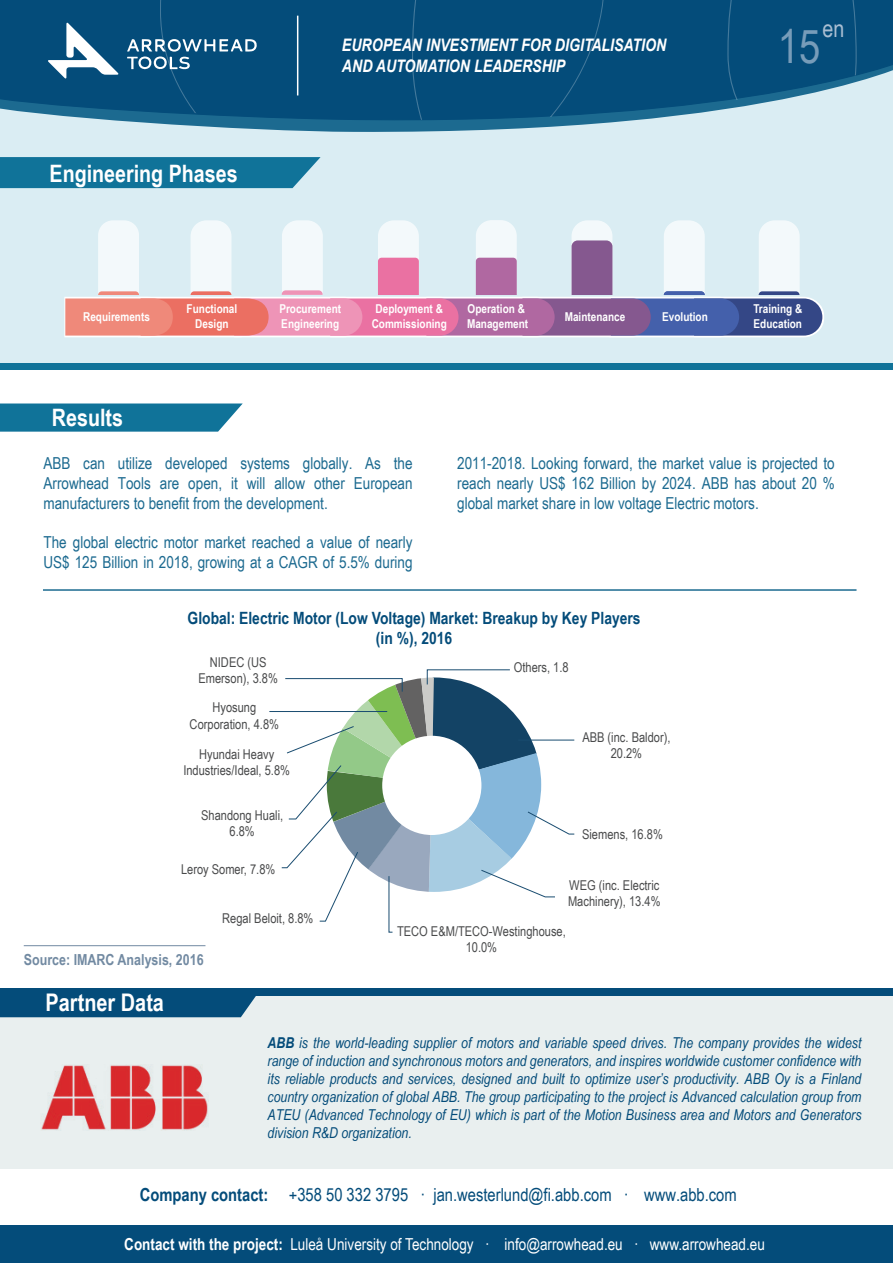
<style>
.page{position:relative;width:893px;height:1263px;background:#fff}
.page>*{position:absolute;margin:0;border:0;box-sizing:border-box;transform-origin:0 0}
.t1{font:46.65px "Arial Narrow";color:#779cb9}
.t2{font:700 24.3px "Arial Narrow";color:#fff}
.t3{font:700 24px "Arial Narrow";color:#fff}
.t4{font:24px "Arial Narrow";color:#a9bed2}
.t5{font:18px "Arial Narrow";color:#044c7a}
.t6{font:italic 700 17.25px/20.7px "Arial Narrow";color:#fff}
.t7{font:700 16.95px/19.8px "Arial Narrow";color:#044c7a;text-align:center}
.t8{font:16.5px/19.8px "Arial Narrow";color:#1c6a90;text-align:justify}
.t9{font:16.5px "Arial Narrow";color:#fff}
.t10{font:700 15.15px "Arial Narrow";color:#728aa2}
.t11{font:italic 15px/18px "Arial Narrow";color:#044c7a;text-align:justify}
.t12{font:13.5px/16.2px "Arial Narrow";color:#494a4b;text-align:center}
.t13{font:700 12.15px/14.7px "Arial Narrow";color:#fff}
.s1{font-weight:700}
</style>
<div class="page">
<div style="left:0;top:990px;width:893px;height:179px;background:#e9efef"></div>
<div style="left:0;top:360px;width:893px;height:10px;background:#107399"></div>
<div style="left:0;top:0;width:893px;height:363px;background:#daedf3"></div>
<svg style="left:0;top:403px;width:243px;height:29px;background:#237ea1"></svg>
<svg style="left:234px;top:128px;width:293px;height:4px"></svg>
<svg style="left:0;top:0;width:546px;height:128px;background:#1f628a"></svg>
<svg style="left:605px;top:0;width:122px;height:123px;background:#115682"></svg>
<svg style="left:160px;top:0;width:445px;height:127px;background:#074f7c"></svg>
<svg style="left:727px;top:0;width:166px;height:109px;background:#26678e"></svg>
<svg style="left:48px;top:23px;width:70px;height:56px;background:#5384a4"></svg>
<svg style="left:127px;top:39px;width:130px;height:31px;background:#3d7498"></svg>
<hr style="left:297px;top:16px;width:1px;height:79px;background:#fff">
<div style="left:0;top:1225px;width:893px;height:38px;background:#044c7a"></div>
<div style="left:0;top:988px;width:893px;height:7px;background:#044c7a"></div>
<div style="left:0;top:995px;width:261px;height:22px;background:#044c7a"></div>
<svg style="left:0;top:157px;width:321px;height:31px;background:#19789d"></svg>
<hr style="left:43px;top:589px;width:813px;height:2px;background:#1c6b90">
<svg style="left:64px;top:220px;width:760px;height:117px"></svg>
<hr style="left:269px;top:711px;width:118px;height:1px;background:#194c70">
<svg style="left:281px;top:669px;width:294px;height:264px"></svg>
<img style="left:41px;top:1065px;width:167px;height:66px">
<hr style="left:24px;top:945px;width:181px;height:1px;background:#728aa2">
<h3 class="t3" style="left:50px;top:155px;width:190px">Engineering Phases</h3>
<p class="t6" style="left:342px;top:34px;width:326px">EUROPEAN INVESTMENT FOR DIGITALISATION<br>AND AUTOMATION LEADERSHIP</p>
<h1 class="t1" style="left:778px;top:12px;width:44px">15</h1>
<h3 class="t4" style="left:822px;top:11px;width:23px">en</h3>
<p class="t13" style="left:83px;top:308px;width:68px">Requirements</p>
<p class="t13" style="left:187px;top:301px;width:52px;text-align:center">Functional<br>Design</p>
<p class="t13" style="left:279px;top:301px;width:63px">Procurement<br>Engineering</p>
<p class="t13" style="left:372px;top:301px;width:77px;text-align:center">Deployment &amp;<br>Commissioning</p>
<p class="t13" style="left:467px;top:301px;width:63px">Operation &amp;<br>Management</p>
<p class="t13" style="left:565px;top:308px;width:62px">Maintenance</p>
<p class="t13" style="left:662px;top:308px;width:47px">Evolution</p>
<p class="t13" style="left:753px;top:301px;width:50px">Training &amp;<br>Education</p>
<h3 class="t3" style="left:52px;top:400px;width:73px">Results</h3>
<p class="t8" style="left:43px;top:453px;width:371px">ABB can utilize developed systems globally. As the Arrowhead Tools are open, it will allow other European manufacturers to benefit from the development.</p>
<p class="t8" style="left:43px;top:532px;width:371px">The global electric motor market reached a value of nearly<br>US$ 125 Billion in 2018, growing at a CAGR of 5.5% during</p>
<p class="t8" style="left:457px;top:453px;width:379px">2011-2018. Looking forward, the market value is projected to reach nearly US$ 162 Billion by 2024. ABB has about 20 % global market share in low voltage Electric motors.</p>
<p class="t7" style="left:188px;top:607px;width:454px">Global: Electric Motor (Low Voltage) Market: Breakup by Key Players (in %), 2016</p>
<p class="t12" style="left:514px;top:659px;width:56px">Others, 1.8</p>
<p class="t12" style="left:198px;top:654px;width:81px">NIDEC (US<br>Emerson), 3.8%</p>
<p class="t12" style="left:190px;top:699px;width:91px">Hyosung<br>Corporation, 4.8%</p>
<p class="t12" style="left:183px;top:745px;width:108px">Hyundai Heavy<br>Industries/Ideal, 5.8%</p>
<p class="t12" style="left:201px;top:806px;width:84px">Shandong Huali,<br>6.8%</p>
<p class="t12" style="left:181px;top:861px;width:96px">Leroy Somer, 7.8%</p>
<p class="t10" style="left:24px;top:948px;width:181px">Source: IMARC Analysis, 2016</p>
<h2 class="t2" style="left:46px;top:984px;width:120px">Partner Data</h2>
<p class="t12" style="left:222px;top:910px;width:93px">Regal Beloit, 8.8%</p>
<p class="t12" style="left:582px;top:729px;width:90px">ABB (inc. Baldor),<br>20.2%</p>
<p class="t12" style="left:582px;top:826px;width:82px">Siemens, 16.8%</p>
<p class="t12" style="left:568px;top:877px;width:94px;text-align:left">WEG (inc. Electric<br>Machinery), 13.4%</p>
<p class="t12" style="left:397px;top:922px;width:170px">TECO E&amp;M/TECO-Westinghouse,<br>10.0%</p>
<p class="t11" style="left:268px;top:1034px;width:595px"><span class="s1">ABB</span> is the world-leading supplier of motors and variable speed drives. The company provides the widest range of induction and synchronous motors and generators, and inspires worldwide customer confidence with its reliable products and services, designed and built to optimize user’s productivity. ABB Oy is a Finland country organization of global ABB. The group participating to the project is Advanced calculation group from ATEU (Advanced Technology of EU) which is part of the Motion Business area and Motors and Generators division R&amp;D organization.</p>
<p class="t5" style="left:140px;top:1182px;width:599px"><span class="s1">Company contact:</span> +358 50 332 3795 · jan.westerlund@fi.abb.com · www.abb.com</p>
<p class="t9" style="left:124px;top:1232px;width:642px"><span class="s1">Contact with the project:</span> Luleå University of Technology · info@arrowhead.eu · www.arrowhead.eu</p>
</div>
